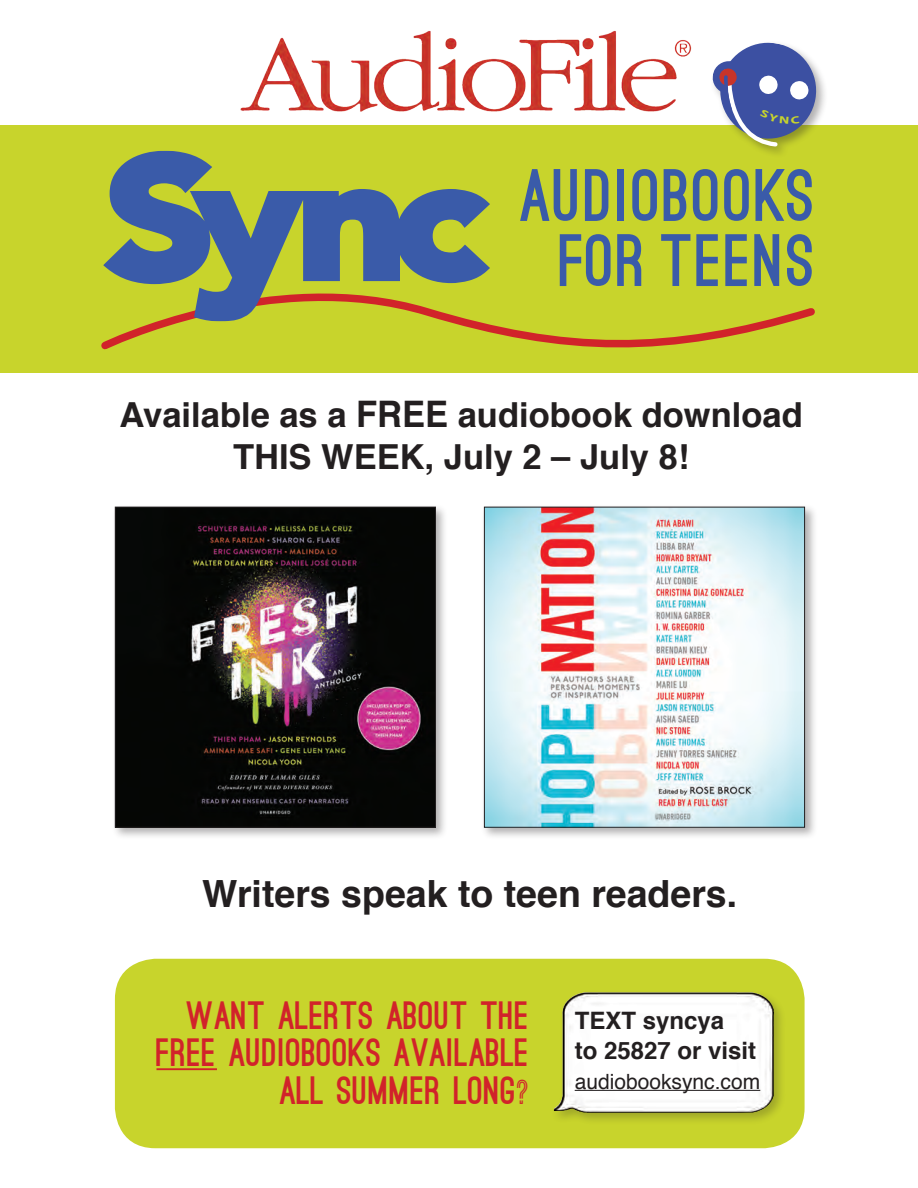
<style>
.page{position:relative;width:918px;height:1188px;background:#fff}
.page>*{position:absolute;margin:0;border:0;box-sizing:border-box;transform-origin:0 0}
.t1{font:900 70.35px/65.1px "Ostrich Sans";letter-spacing:.04em;color:#3a5ba9;text-align:center}
.t2{font:900 37.5px/37.5px "Ostrich Sans";letter-spacing:.02em;color:#d1232a;text-align:right}
.t3{font:700 37.5px "Helvetica";color:#231f20}
.t4{font:700 34.5px/41.4px "Helvetica";color:#231f20;text-align:center}
.t5{font:700 24px/30px "Helvetica";color:#231f20}
.t6{font:21px "Helvetica";color:#231f20}
.s1{font-size:36.6px}
.s2{font-weight:700;font-size:33px}
</style>
<div class="page">
<div style="left:0;top:125px;width:918px;height:248px;background:#c8d42c"></div>
<img style="left:240px;top:30px;width:452px;height:81px">
<svg style="left:101px;top:308px;width:714px;height:42px"></svg>
<div style="left:710px;top:40px;width:118px;height:119px;background:#231f20;opacity:.35"></div>
<svg style="left:103px;top:151px;width:387px;height:170px"></svg>
<div style="left:115px;top:959px;width:690px;height:189px;background:#c8d42c;border-radius:40px"></div>
<div style="left:551px;top:989px;width:236px;height:137px;background:#231f20;opacity:.25"></div>
<img style="left:554px;top:992px;width:220px;height:121px">
<hr style="left:575px;top:1090px;width:185px;height:1px;background:#231f20">
<hr style="left:156px;top:1068px;width:61px;height:2px;background:#d1232a">
<div style="left:481px;top:504px;width:336px;height:336px;background:#231f20;opacity:.35"></div>
<img style="left:486px;top:509px;width:317px;height:317px">
<div style="left:484px;top:507px;width:321px;height:321px;border:1px solid #231f20"></div>
<div style="left:112px;top:504px;width:336px;height:336px;background:#231f20;opacity:.35"></div>
<img style="left:117px;top:509px;width:317px;height:317px">
<div style="left:115px;top:507px;width:321px;height:321px;border:1px solid #231f20"></div>
<svg style="left:711px;top:40px;width:109px;height:109px"></svg>
<h1 class="t1" style="left:520px;top:166px;width:296px">AUDIOBOOKS<br>FOR TEENS</h1>
<p class="t4" style="left:120px;top:395px;width:685px">Available as a <span class="s1">FREE</span> audiobook download<br>THIS WEEK, July 2 – July 8!</p>
<p class="t3" style="left:202px;top:863px;width:536px">Writers speak to teen readers.</p>
<p class="t2" style="left:156px;top:998px;width:374px">WANT ALERTS ABOUT THE<br>FREE AUDIOBOOKS AVAILABLE<br>ALL SUMMER LONG<span class="s2">?</span></p>
<p class="t5" style="left:575px;top:1006px;width:183px">TEXT syncya<br>to 25827 or visit</p>
<p class="t6" style="left:575px;top:1065px;width:187px">audiobooksync.com</p>
</div>
